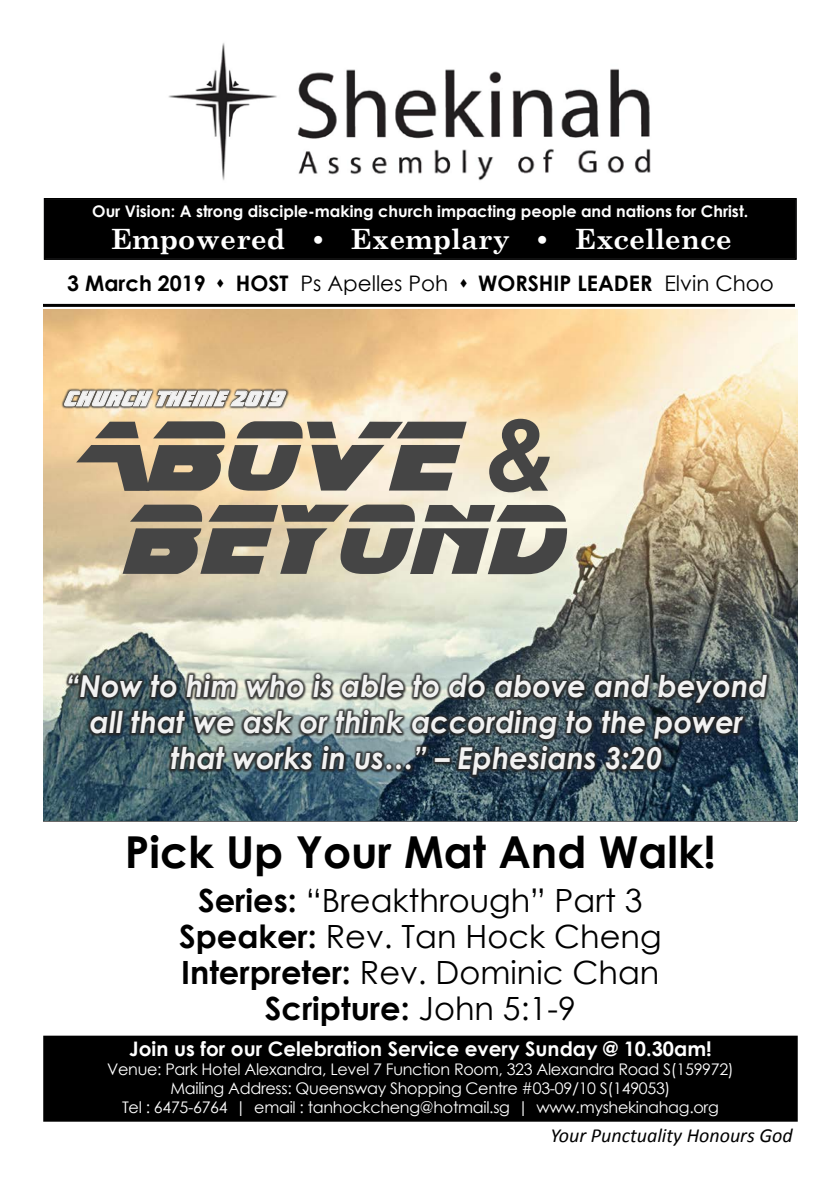
<style>
.page{position:relative;width:840px;height:1191px;background:#fff}
.page>*{position:absolute;margin:0;border:0;box-sizing:border-box;transform-origin:0 0}
.t1{font:100px/83.2px "Blade Runner Movie Font";color:#454545}
.t2{font:700 44px "Century Gothic";color:#000}
.t3{font:32px/36px "Century Gothic";color:#000;text-align:center}
.t4{font:italic 700 30.2px/36.2px "Century Gothic";color:#f2f2f2;text-align:center;scale:.96 1}
.t5{font:700 28px "Century Schoolbook";color:#fff}
.t6{font:800 22.2px "Sonic Cut Thru BT";letter-spacing:.005em;color:#f2f2f2;scale:.96 1}
.t7{font:700 21.4px "Century Gothic";color:#000}
.t8{font:700 20px "Century Gothic";color:#fff}
.t9{font:italic 20px "Calibri";color:#000}
.t10{font:16px/19.2px "Century Gothic";letter-spacing:-.02em;color:#fff;text-align:center}
.t11{font:700 16px "Century Gothic";color:#fff}
.s1{font-weight:400}
.s2{font-weight:700}
</style>
<div class="page">
<div style="left:45px;top:199px;width:750px;height:60px;background:#000"></div>
<div style="left:44px;top:1036px;width:752px;height:84px;background:#000"></div>
<div style="left:43px;top:1035px;width:754px;height:86px;border:2px solid #000"></div>
<hr style="left:43px;top:304px;width:751px;height:3px;background:#000">
<div style="left:88px;top:198px;width:664px;height:62px;background:#000"></div>
<img style="left:168px;top:43px;width:483px;height:138px">
<hr style="left:43px;top:820px;width:753px;height:1px;background:#000">
<img style="left:43px;top:309px;width:753px;height:511px">
<img style="left:49px;top:374px;width:252px;height:54px">
<svg style="left:64px;top:390px;width:222px;height:17px;background:#918b83"></svg>
<img style="left:43px;top:653px;width:754px;height:73px">
<img style="left:68px;top:689px;width:705px;height:73px">
<img style="left:149px;top:725px;width:264px;height:73px">
<img style="left:413px;top:725px;width:22px;height:73px">
<img style="left:435px;top:725px;width:249px;height:73px">
<p class="t11" style="left:92px;top:199px;width:657px">Our Vision: A strong disciple-making church impacting people and nations for Christ.</p>
<h3 class="t5" style="left:111px;top:217px;width:621px">Empowered • Exemplary • Excellence</h3>
<h3 class="t7" style="left:67px;top:267px;width:708px">3 March 2019 ▲ HOST <span class="s1">Ps Apelles Poh</span> ▲ WORSHIP LEADER <span class="s1">Elvin Choo</span></h3>
<h3 class="t6" style="left:66px;top:384px;width:229px">CHURCH THEME 2019</h3>
<h1 class="t1" style="left:92px;top:418px;width:472px">ABOVE &amp;<br>BEYOND</h1>
<h3 class="t4" style="left:66px;top:666px;width:732px">“Now to him who is able to do above and beyond all that we ask or think according to the power that works in us…” – Ephesians 3:20</h3>
<h2 class="t2" style="left:125px;top:818px;width:592px">Pick Up Your Mat And Walk!</h2>
<h3 class="t3" style="left:179px;top:882px;width:483px"><span class="s2">Series:</span> “Breakthrough” Part 3<br><span class="s2">Speaker:</span> Rev. Tan Hock Cheng<br><span class="s2">Interpreter:</span> Rev. Dominic Chan<br><span class="s2">Scripture:</span> John 5:1-9</h3>
<p class="t8" style="left:129px;top:1033px;width:584px">Join us for our Celebration Service every Sunday @ 10.30am!</p>
<p class="t10" style="left:107px;top:1059px;width:627px">Venue: Park Hotel Alexandra, Level 7 Function Room, 323 Alexandra Road S(159972)<br>Mailing Address: Queensway Shopping Centre #03-09/10 S(149053)<br>Tel : 6475-6764 | email : tanhockcheng@hotmail.sg | www.myshekinahag.org</p>
<p class="t9" style="left:550px;top:1121px;width:243px">Your Punctuality Honours God</p>
</div>
